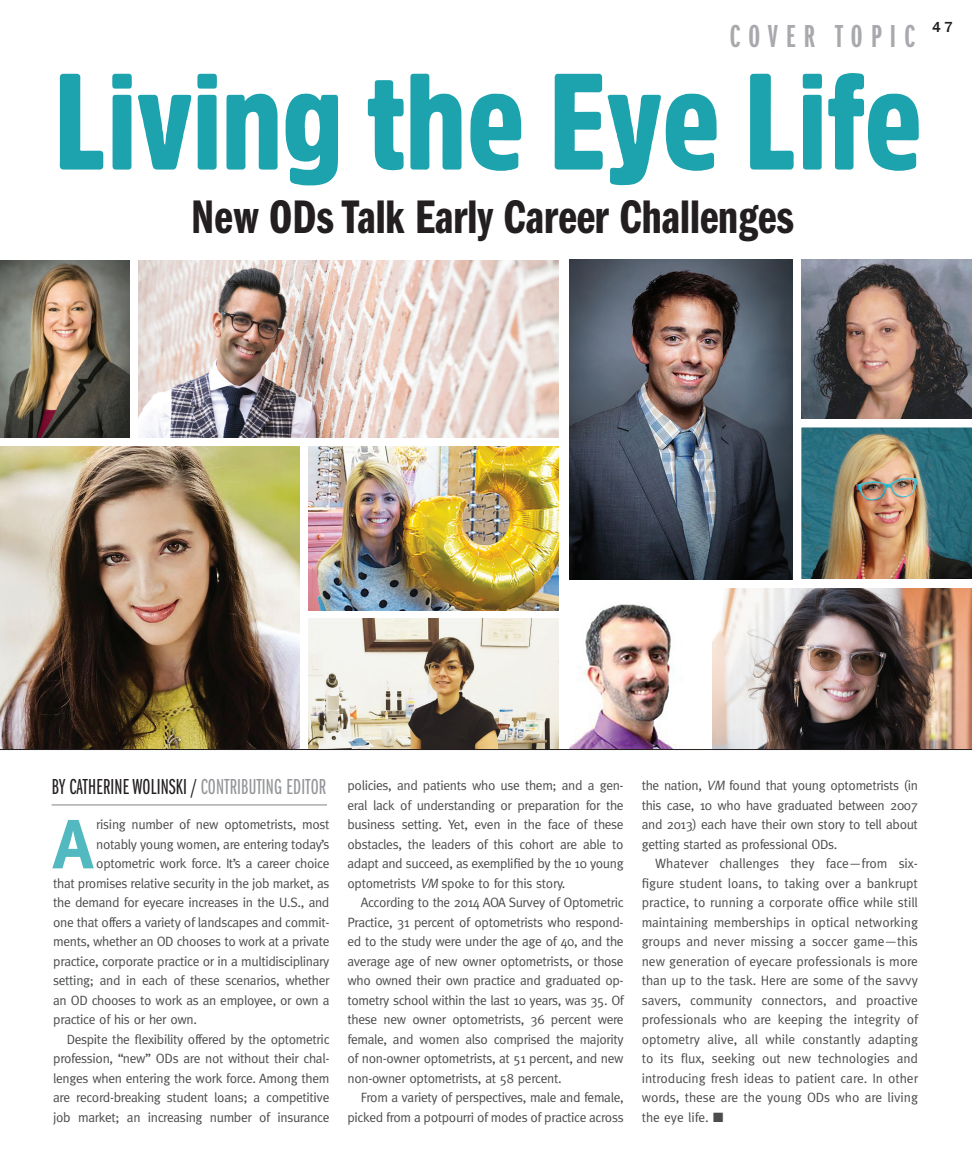
<style>
.page{position:relative;width:972px;height:1175px;background:#fff}
.page>*{position:absolute;margin:0;border:0;box-sizing:border-box;transform-origin:0 0}
.t1{font:700 69.45px "Meta";color:#52b9c0}
.t2{font:48.75px "Franklin Gothic Demi Cmpr";color:#231f20}
.CATEGORY{font:33px "Franklin Gothic Demi X Cmpr";letter-spacing:.25em;color:#a8a9ad}
.Author_Byline{font:22.5px "Franklin Gothic Book X Cmpr";letter-spacing:.01em;color:#231f20}
.CATEGORY-2{font:500 15px "Franklin Gothic";color:#231f20}
.t3{font:13.5px/19.5px "Meta";letter-spacing:-.025em;color:#4b4c4d;text-align:justify}
.s1{color:#939598}
.s2{font-style:italic}
</style>
<div class="page">
<img style="left:0;top:446px;width:299px;height:303px">
<img style="left:309px;top:446px;width:249px;height:165px">
<img style="left:570px;top:259px;width:223px;height:321px">
<img style="left:802px;top:259px;width:170px;height:160px">
<img style="left:309px;top:619px;width:249px;height:130px">
<img style="left:802px;top:428px;width:170px;height:151px">
<img style="left:713px;top:589px;width:259px;height:160px">
<img style="left:570px;top:604px;width:106px;height:145px">
<img style="left:1px;top:260px;width:128px;height:177px">
<img style="left:138px;top:260px;width:420px;height:177px">
<svg style="left:285px;top:93px;width:53px;height:92px"></svg>
<svg style="left:410px;top:74px;width:52px;height:96px"></svg>
<svg style="left:226px;top:93px;width:52px;height:77px"></svg>
<svg style="left:470px;top:94px;width:51px;height:77px"></svg>
<svg style="left:555px;top:74px;width:162px;height:111px"></svg>
<svg style="left:138px;top:95px;width:53px;height:75px"></svg>
<svg style="left:750px;top:74px;width:44px;height:96px"></svg>
<svg style="left:60px;top:74px;width:43px;height:95px"></svg>
<svg style="left:828px;top:73px;width:91px;height:98px"></svg>
<svg style="left:368px;top:80px;width:36px;height:90px"></svg>
<svg style="left:198px;top:95px;width:19px;height:75px"></svg>
<svg style="left:113px;top:95px;width:18px;height:75px"></svg>
<svg style="left:803px;top:95px;width:19px;height:75px"></svg>
<svg style="left:112px;top:74px;width:20px;height:15px"></svg>
<svg style="left:197px;top:74px;width:20px;height:15px"></svg>
<svg style="left:803px;top:74px;width:19px;height:15px"></svg>
<hr style="left:52px;top:804px;width:275px;height:1px;background:#939598">
<hr style="left:0;top:749px;width:972px;height:1px;background:#231f20">
<p class="CATEGORY" style="left:730px;top:18px;width:186px">COVER TOPIC</p>
<p class="CATEGORY-2" style="left:932px;top:18px;width:22px">47</p>
<p class="t2" style="left:191px;top:190px;width:604px">New ODs Talk Early Career Challenges</p>
<p class="Author_Byline" style="left:52px;top:774px;width:276px">BY CATHERINE WOLINSKI / <span class="s1">CONTRIBUTING EDITOR</span></p>
<p class="t1" style="left:53px;top:804px;width:41px">A</p>
<p class="t3" style="left:96px;top:814px;width:235px">rising number of new optometrists, most</p>
<p class="t3" style="left:96px;top:834px;width:235px">notably young women, are entering today’s</p>
<p class="t3" style="left:96px;top:853px;width:235px">optometric work force. It’s a career choice</p>
<p class="t3" style="left:53px;top:873px;width:278px">that promises relative security in the job market, as</p>
<p class="t3" style="left:53px;top:892px;width:278px">the demand for eyecare increases in the U.S., and</p>
<p class="t3" style="left:53px;top:912px;width:278px">one that offers a variety of landscapes and commit-</p>
<p class="t3" style="left:53px;top:931px;width:278px">ments, whether an OD chooses to work at a private</p>
<p class="t3" style="left:53px;top:951px;width:278px">practice, corporate practice or in a multidisciplinary</p>
<p class="t3" style="left:53px;top:970px;width:278px">setting; and in each of these scenarios, whether</p>
<p class="t3" style="left:53px;top:990px;width:278px">an OD chooses to work as an employee, or own a</p>
<p class="t3" style="left:53px;top:1009px;width:145px">practice of his or her own.</p>
<p class="t3" style="left:53px;top:1029px;width:278px;text-indent:14px">Despite the flexibility offered by the optometric profession, “new” ODs are not without their chal&shy;lenges when entering the work force. Among them are record-breaking student loans; a competitive job market; an increasing number of insurance</p>
<p class="t3" style="left:347px;top:775px;width:278px">policies, and patients who use them; and a gen&shy;eral lack of understanding or preparation for the business setting. Yet, even in the face of these obstacles, the leaders of this cohort are able to adapt and succeed, as exemplified by the 10 young optometrists <span class="s2">VM</span> spoke to for this story.</p>
<p class="t3" style="left:347px;top:892px;width:278px;text-indent:14px">According to the 2014 AOA Survey of Optometric Practice, 31 percent of optometrists who respond&shy;ed to the study were under the age of 40, and the average age of new owner optometrists, or those who owned their own practice and graduated op&shy;tometry school within the last 10 years, was 35. Of these new owner optometrists, 36 percent were female, and women also comprised the majority of non-owner optometrists, at 51 percent, and new non-owner optometrists, at 58 percent.</p>
<p class="t3" style="left:347px;top:1087px;width:278px;text-align:right">From a variety of perspectives, male and female, picked from a potpourri of modes of practice across</p>
<p class="t3" style="left:642px;top:775px;width:278px">the nation, <span class="s2">VM</span> found that young optometrists (in this case, 10 who have graduated between 2007 and 2013) each have their own story to tell about getting started as professional ODs.</p>
<p class="t3" style="left:642px;top:853px;width:278px;text-indent:14px">Whatever challenges they face—from six&shy;figure student loans, to taking over a bankrupt practice, to running a corporate office while still maintaining memberships in optical networking groups and never missing a soccer game—this new generation of eyecare professionals is more than up to the task. Here are some of the savvy savers, community connectors, and proactive professionals who are keeping the integrity of optometry alive, all while constantly adapting to its flux, seeking out new technologies and introducing fresh ideas to patient care. In other words, these are the young ODs who are living the eye life. ■</p>
</div>
